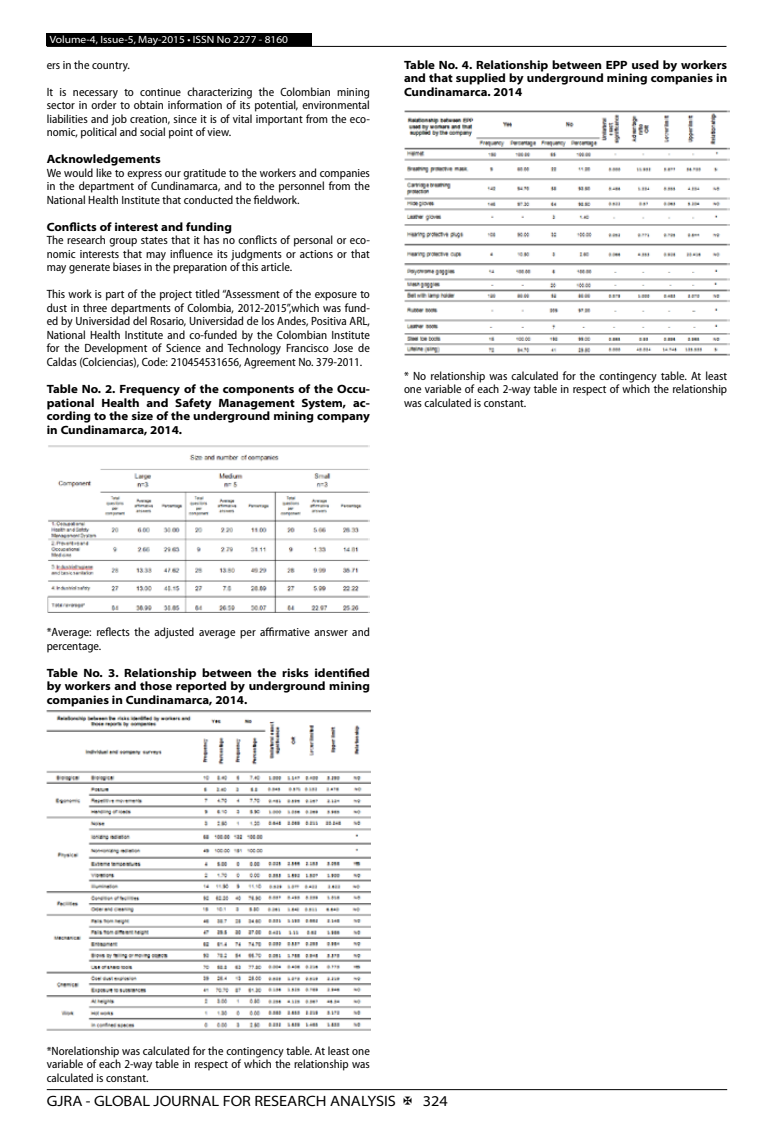
<style>
.page{position:relative;width:774px;height:1136px;background:#fff}
.page>*{position:absolute;margin:0;border:0;box-sizing:border-box;transform-origin:0 0}
.t1{font:semi-expanded 15px "Myriad Pro";color:#000}
.t2{font:semi-condensed 12px/13.5px "Myriad Pro";color:#000;text-align:justify}
.t3{font:700 semi-expanded 12px/13.5px "Myriad Pro";color:#000;text-align:justify}
.t4{font:semi-expanded 10.5px "Myriad Pro";color:#fff}
</style>
<div class="page">
<hr style="left:47px;top:1089px;width:680px;height:1px;background:#000">
<div style="left:47px;top:33px;width:265px;height:13px;background:#000"></div>
<hr style="left:47px;top:46px;width:679px;height:1px;background:#000">
<img style="left:47px;top:445px;width:323px;height:167px">
<img style="left:47px;top:710px;width:323px;height:320px">
<img style="left:404px;top:110px;width:325px;height:245px">
<p class="t4" style="left:50px;top:34px;width:240px">Volume-4, Issue-5, May-2015 • ISSN No 2277 - 8160</p>
<p class="t2" style="left:47px;top:58px;width:85px">ers in the country.</p>
<p class="t2" style="left:47px;top:85px;width:325px">It is necessary to continue characterizing the Colombian mining sector in order to obtain information of its potential, environmental liabilities and job creation, since it is of vital important from the eco&shy;nomic, political and social point of view.</p>
<p class="t3" style="left:47px;top:153px;width:116px">Acknowledgements</p>
<p class="t2" style="left:47px;top:166px;width:325px">We would like to express our gratitude to the workers and companies in the department of Cundinamarca, and to the personnel from the National Health Institute that conducted the fieldwork.</p>
<p class="t3" style="left:47px;top:220px;width:187px">Conflicts of interest and funding</p>
<p class="t2" style="left:47px;top:234px;width:325px">The research group states that it has no conflicts of personal or eco&shy;nomic interests that may influence its judgments or actions or that may generate biases in the preparation of this article.</p>
<p class="t2" style="left:47px;top:288px;width:325px">This work is part of the project titled “Assessment of the exposure to dust in three departments of Colombia, 2012-2015”,which was fund&shy;ed by Universidad del Rosario, Universidad de los Andes, Positiva ARL, National Health Institute and co-funded by the Colombian Institute for the Development of Science and Technology Francisco Jose de Caldas (Colciencias), Code: 210454531656, Agreement No. 379-2011.</p>
<p class="t3" style="left:47px;top:382px;width:325px">Table No. 2. Frequency of the components of the Occu&shy;pational Health and Safety Management System, ac&shy;cording to the size of the underground mining company in Cundinamarca, 2014.</p>
<p class="t3" style="left:404px;top:58px;width:325px">Table No. 4. Relationship between EPP used by workers and that supplied by underground mining companies in Cundinamarca. 2014</p>
<p class="t2" style="left:404px;top:369px;width:325px">* No relationship was calculated for the contingency table. At least one variable of each 2-way table in respect of which the relationship was calculated is constant.</p>
<p class="t2" style="left:47px;top:625px;width:325px">*Average: reflects the adjusted average per affirmative answer and percentage.</p>
<p class="t3" style="left:47px;top:666px;width:325px">Table No. 3. Relationship between the risks identified by workers and those reported by underground mining companies in Cundinamarca, 2014.</p>
<p class="t2" style="left:47px;top:1044px;width:325px">*Norelationship was calculated for the contingency table. At least one variable of each 2-way table in respect of which the relationship was calculated is constant.</p>
<p class="t1" style="left:47px;top:1092px;width:351px">GJRA - GLOBAL JOURNAL FOR RESEARCH ANALYSIS</p>
<p class="t1" style="left:423px;top:1092px;width:27px">324</p>
</div>
